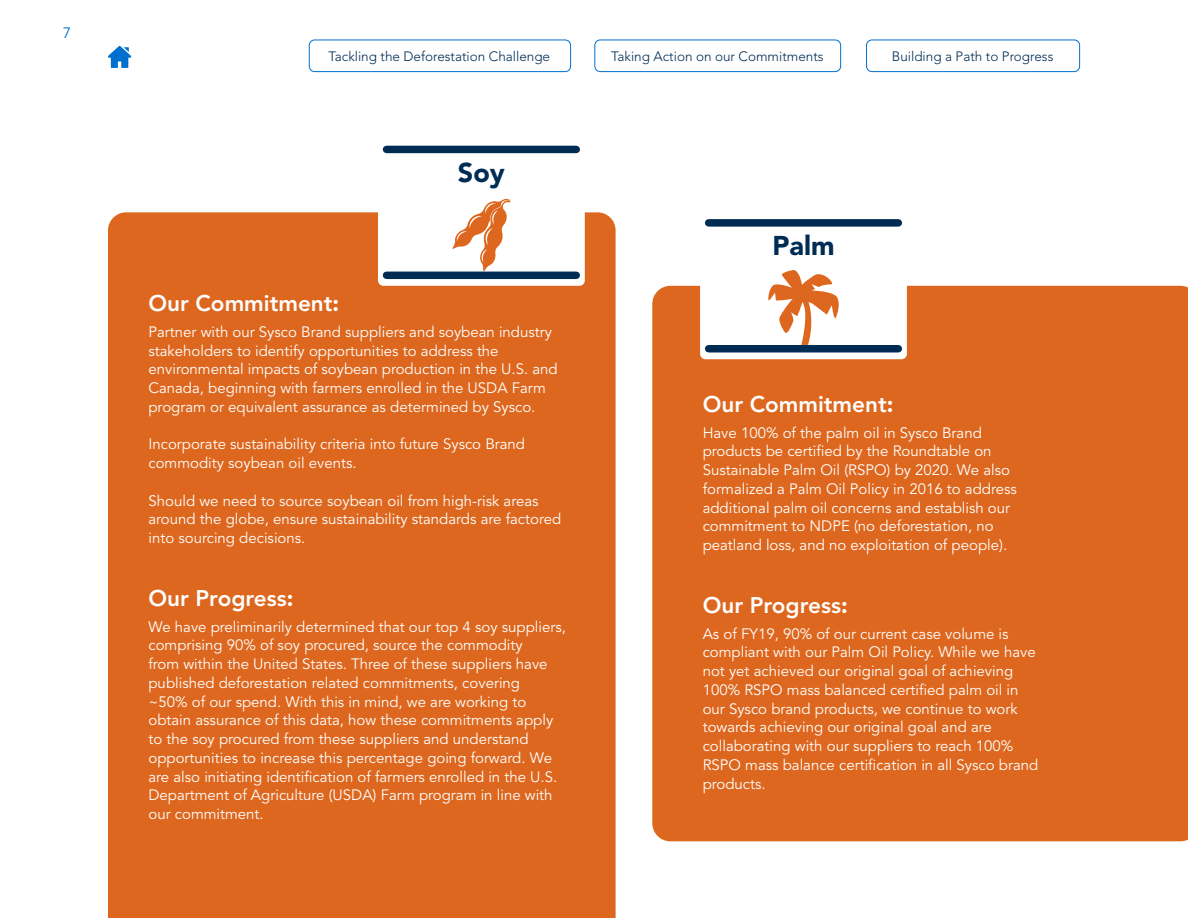
<style>
.page{position:relative;width:1188px;height:918px;background:#fff}
.page>*{position:absolute;margin:0;border:0;box-sizing:border-box;transform-origin:0 0}
.t1{font:900 27px "Avenir";color:#002c53}
.t2{font:800 22.5px "Avenir";color:#fff}
.t3{font:15px/18.8px "Avenir";color:#fff}
.t4{font:15px "Avenir";color:#0070ce}
.t5{font:300 13.5px "Avenir";color:#002c53}
.s1{font-weight:900}
</style>
<div class="page">
<div style="left:309px;top:40px;width:262px;height:32px;border:1px solid #0070ce;border-radius:5px"></div>
<div style="left:594px;top:40px;width:247px;height:32px;border:1px solid #0070ce;border-radius:5px"></div>
<div style="left:866px;top:40px;width:214px;height:32px;border:1px solid #0070ce;border-radius:5px"></div>
<svg style="left:108px;top:46px;width:23px;height:22px"></svg>
<div style="left:108px;top:212px;width:508px;height:706px;background:#dd671e"></div>
<div style="left:652px;top:286px;width:536px;height:555px;background:#dd671e"></div>
<div style="left:378px;top:139px;width:207px;height:147px;background:#fff;border-radius:5px"></div>
<div style="left:387px;top:146px;width:189px;height:7px;background:#002c53"></div>
<div style="left:387px;top:272px;width:189px;height:7px;background:#002c53"></div>
<svg style="left:452px;top:198px;width:58px;height:74px"></svg>
<div style="left:700px;top:212px;width:207px;height:147px;background:#fff;border-radius:5px"></div>
<div style="left:709px;top:219px;width:189px;height:8px;background:#002c53"></div>
<div style="left:709px;top:345px;width:189px;height:7px;background:#002c53"></div>
<svg style="left:768px;top:270px;width:71px;height:75px"></svg>
<p class="t4" style="left:63px;top:24px;width:10px">7</p>
<p class="t5" style="left:329px;top:48px;width:223px">Tackling the Deforestation Challenge</p>
<p class="t5" style="left:611px;top:48px;width:214px">Taking Action on our Commitments</p>
<p class="t5" style="left:892px;top:48px;width:163px">Building a Path to Progress</p>
<h1 class="t1" style="left:458px;top:156px;width:48px">Soy</h1>
<h2 class="t2" style="left:148px;top:290px;width:192px">Our Commitment<span class="s1">:</span></h2>
<p class="t3" style="left:148px;top:323px;width:411px">Partner with our Sysco Brand suppliers and soybean industry stakeholders to identify opportunities to address the environmental impacts of soybean production in the U.S. and Canada, beginning with farmers enrolled in the USDA Farm program or equivalent assurance as determined by Sysco.</p>
<p class="t3" style="left:148px;top:435px;width:378px">Incorporate sustainability criteria into future Sysco Brand commodity soybean oil events.</p>
<p class="t3" style="left:148px;top:491px;width:414px">Should we need to source soybean oil from high-risk areas around the globe, ensure sustainability standards are factored into sourcing decisions.</p>
<h2 class="t2" style="left:148px;top:585px;width:146px">Our Progress<span class="s1">:</span></h2>
<p class="t3" style="left:148px;top:617px;width:419px">We have preliminarily determined that our top 4 soy suppliers, comprising 90% of soy procured, source the commodity<br>from within the United States. Three of these suppliers have published deforestation related commitments, covering<br>~50% of our spend. With this in mind, we are working to obtain assurance of this data, how these commitments apply to the soy procured from these suppliers and understand opportunities to increase this percentage going forward. We are also initiating identification of farmers enrolled in the U.S.<br>Department of Agriculture (USDA) Farm program in line with our commitment.</p>
<h1 class="t1" style="left:773px;top:230px;width:64px">Palm</h1>
<h2 class="t2" style="left:703px;top:391px;width:192px">Our Commitment<span class="s1">:</span></h2>
<p class="t3" style="left:703px;top:424px;width:316px">Have 100% of the palm oil in Sysco Brand products be certified by the Roundtable on Sustainable Palm Oil (RSPO) by 2020. We also formalized a Palm Oil Policy in 2016 to address additional palm oil concerns and establish our commitment to NDPE (no deforestation, no peatland loss, and no exploitation of people).</p>
<h2 class="t2" style="left:703px;top:592px;width:146px">Our Progress<span class="s1">:</span></h2>
<p class="t3" style="left:703px;top:625px;width:337px">As of FY19, 90% of our current case volume is compliant with our Palm Oil Policy. While we have not yet achieved our original goal of achieving 100% RSPO mass balanced certified palm oil in our Sysco brand products, we continue to work towards achieving our original goal and are collaborating with our suppliers to reach 100% RSPO mass balance certification in all Sysco brand products.</p>
</div>
